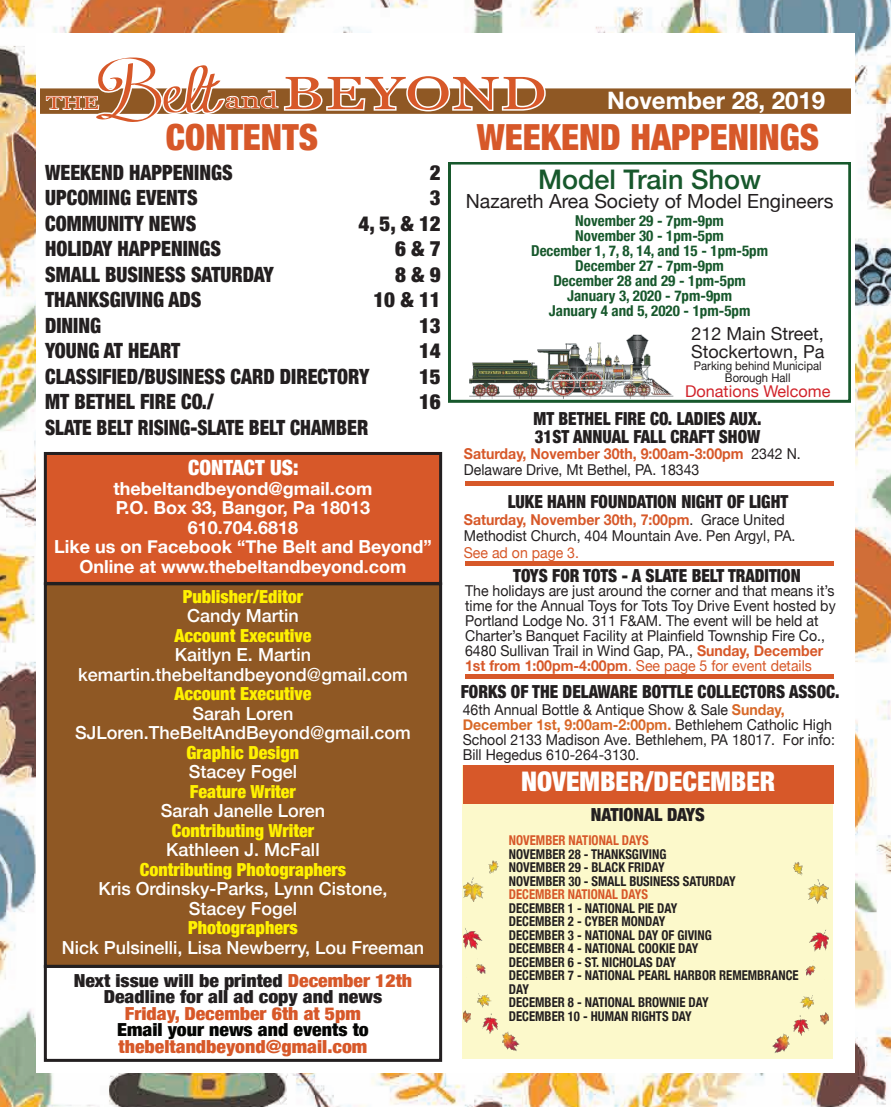
<style>
.page{position:relative;width:891px;height:1107px;background:#fff}
.page>*{position:absolute;margin:0;border:0;box-sizing:border-box;transform-origin:0 0}
.t1{font:67.5px "Contribute FREE version";color:#d75829;scale:1.25 1}
.t2{font:46.5px "Georgia";letter-spacing:.02em;color:#d75829;scale:1.36 1}
.t3{font:900 condensed 36px "Helvetica Neue";color:#d75829}
.t4{font:900 condensed 27px "Helvetica Neue";color:#fff}
.t5{font:500 27px "Helvetica Neue";color:#17582c}
.t6{font:700 24px "Helvetica Neue";color:#fff}
.t7{font:900 condensed 21px/25.5px "Helvetica Neue";color:#231f20;scale:.94 1}
.t8{font:900 condensed 21px/25.5px "Helvetica Neue";color:#231f20;text-align:right}
.t9{font:900 condensed 21px "Helvetica Neue";color:#fff}
.t10{font:19.5px "Helvetica Neue";color:#231f20}
.t11{font:500 18px/19.5px "Helvetica Neue";color:#fff;text-align:center}
.t12{font:900 condensed 18px/18px "Helvetica Neue";color:#231f20;scale:.94 1}
.t13{font:900 condensed 18px "Helvetica Neue";color:#fff101}
.t14{font:700 18px/19.5px "Helvetica Neue";color:#fff;text-align:center}
.t15{font:900 condensed 18px "Helvetica Neue";color:#d75829;scale:1.1 1}
.t16{font:18px/18px "Helvetica Neue";color:#231f20}
.t17{font:900 condensed 18px "Helvetica Neue";color:#231f20;scale:1.1 1}
.t18{font:900 condensed 18px "Helvetica Neue";color:#040503;scale:1.1 1}
.t19{font:900 condensed 18px "Helvetica Neue";color:#231f20}
.t20{font:18px "Georgia";color:#d75829;scale:1.4 1}
.t21{font:16.2px "Helvetica Neue";color:#d1232a}
.t22{font:15px/15px "Helvetica Neue";color:#231f20;scale:.94 1}
.t23{font:700 condensed 15px/15px "Helvetica Neue";color:#17582c;text-align:center}
.t24{font:15px "Helvetica Neue";color:#d75829;scale:.94 1}
.t25{font:700 condensed 13.5px/13.5px "Helvetica Neue";color:#231f20;scale:.94 1}
.t26{font:700 condensed 13.5px "Helvetica Neue";color:#d75829;scale:.94 1}
.t27{font:12px/12px "Helvetica Neue";color:#231f20;text-align:center;scale:.94 1}
.s1{font-size:22.35px}
.s2{font-weight:700;color:#d75829}
.s3{color:#d75829}
.s4{font-weight:700;color:#d86827}
.s5{font-weight:900;font-stretch:condensed;color:#231f20}
.s6{font-weight:900;font-stretch:condensed;color:#d75829}
</style>
<div class="page">
<img style="left:0;top:0;width:891px;height:1107px">
<div style="left:36px;top:34px;width:819px;height:1039px;background:#fff"></div>
<div style="left:40px;top:89px;width:810px;height:24px;background:#8f5824"></div>
<div style="left:40px;top:88px;width:810px;height:26px;border:2px solid #8f5824"></div>
<svg style="left:45px;top:88px;width:503px;height:26px"></svg>
<div style="left:45px;top:453px;width:396px;height:130px;background:#d75829"></div>
<div style="left:44px;top:452px;width:398px;height:133px;border:3px solid #231f20"></div>
<div style="left:45px;top:584px;width:396px;height:382px;background:#8f5824"></div>
<div style="left:44px;top:582px;width:398px;height:386px;border:3px solid #231f20"></div>
<div style="left:44px;top:965px;width:398px;height:97px;border:3px solid #231f20"></div>
<div style="left:465px;top:481px;width:369px;height:5px;background:#d75829"></div>
<div style="left:463px;top:765px;width:370px;height:294px;background:#fcf9cb"></div>
<img style="left:772px;top:862px;width:57px;height:191px">
<img style="left:464px;top:860px;width:56px;height:191px">
<div style="left:463px;top:765px;width:370px;height:38px;background:#d75829"></div>
<div style="left:465px;top:674px;width:369px;height:5px;background:#d75829"></div>
<hr style="left:465px;top:562px;width:369px;height:4px;background:#d75829">
<img style="left:469px;top:334px;width:205px;height:64px">
<div style="left:449px;top:162px;width:401px;height:240px;border:3px solid #17582c"></div>
<h1 class="t1" style="left:92px;top:53px;width:103px">Belt</h1>
<h2 class="t2" style="left:225px;top:59px;width:238px"><span class="s1">and</span>BEYOND</h2>
<h3 class="t6" style="left:607px;top:81px;width:220px">November 28, 2019</h3>
<p class="t20" style="left:46px;top:90px;width:39px">THE</p>
<h3 class="t3" style="left:166px;top:107px;width:154px">CONTENTS</h3>
<h3 class="t3" style="left:477px;top:107px;width:344px">WEEKEND HAPPENINGS</h3>
<h3 class="t7" style="left:45px;top:158px;width:346px">WEEKEND HAPPENINGS<br>UPCOMING EVENTS<br>COMMUNITY NEWS<br>HOLIDAY HAPPENINGS<br>SMALL BUSINESS SATURDAY<br>THANKSGIVING ADS<br>DINING<br>YOUNG AT HEART<br>CLASSIFIED/BUSINESS CARD DIRECTORY<br>MT BETHEL FIRE CO./<br>SLATE BELT RISING-SLATE BELT CHAMBER</h3>
<h3 class="t8" style="left:359px;top:158px;width:84px">2<br>3<br>4, 5, &amp; 12<br>6 &amp; 7<br>8 &amp; 9<br>10 &amp; 11<br>13<br>14<br>15<br>16</h3>
<h3 class="t5" style="left:538px;top:157px;width:225px">Model Train Show</h3>
<h3 class="t10" style="left:466px;top:187px;width:369px">Nazareth Area Society of Model Engineers</h3>
<p class="t23" style="left:531px;top:212px;width:239px">November 29 - 7pm-9pm<br>November 30 - 1pm-5pm<br>December 1, 7, 8, 14, and 15 - 1pm-5pm<br>December 27 - 7pm-9pm<br>December 28 and 29 - 1pm-5pm<br>January 3, 2020 - 7pm-9pm<br>January 4 and 5, 2020 - 1pm-5pm</p>
<p class="t16" style="left:691px;top:325px;width:135px">212 Main Street,<br>Stockertown, Pa</p>
<p class="t27" style="left:694px;top:360px;width:137px">Parking behind Municipal<br>Borough Hall</p>
<p class="t21" style="left:685px;top:380px;width:147px">Donations Welcome</p>
<p class="t12" style="left:534px;top:408px;width:244px">MT BETHEL FIRE CO. LADIES AUX.<br>31ST ANNUAL FALL CRAFT SHOW</p>
<p class="t22" style="left:464px;top:446px;width:360px;line-height:16.5px"><span class="s2">Saturday, November 30th, 9:00am-3:00pm</span> 2342 N.<br>Delaware Drive, Mt Bethel, PA. 18343</p>
<p class="t12" style="left:508px;top:492px;width:300px">LUKE HAHN FOUNDATION NIGHT OF LIGHT</p>
<p class="t22" style="left:464px;top:512px;width:354px;line-height:16.5px"><span class="s2">Saturday, November 30th, 7:00pm</span>. Grace United<br>Methodist Church, 404 Mountain Ave. Pen Argyl, PA.</p>
<p class="t24" style="left:464px;top:542px;width:124px">See ad on page 3.</p>
<p class="t12" style="left:513px;top:566px;width:307px">TOYS FOR TOTS - A SLATE BELT TRADITION</p>
<p class="t22" style="left:465px;top:584px;width:396px">The holidays are just around the corner and that means it’s time for the Annual Toys for Tots Toy Drive Event hosted by Portland Lodge No. 311 F&amp;AM. The event will be held at Charter’s Banquet Facility at Plainfield Township Fire Co., 6480 Sullivan Trail in Wind Gap, PA., <span class="s2">Sunday, December 1st from 1:00pm-4:00pm</span><span class="s3">. See page 5 for event details</span></p>
<p class="t12" style="left:461px;top:682px;width:404px">FORKS OF THE DELAWARE BOTTLE COLLECTORS ASSOC.</p>
<p class="t22" style="left:463px;top:703px;width:397px">46th Annual Bottle &amp; Antique Show &amp; Sale <span class="s4">Sunday, December 1st, 9:00am-2:00pm.</span> Bethlehem Catholic High School 2133 Madison Ave. Bethlehem, PA 18017. For info:<br>Bill Hegedus 610-264-3130.</p>
<h3 class="t9" style="left:188px;top:451px;width:112px">CONTACT US:</h3>
<p class="t14" style="left:54px;top:479px;width:379px">thebeltandbeyond@gmail.com<br>P.O. Box 33, Bangor, Pa 18013<br>610.704.6818<br>Like us on Facebook “The Belt and Beyond”<br>Online at www.thebeltandbeyond.com</p>
<p class="t13" style="left:183px;top:582px;width:122px">Publisher/Editor</p>
<p class="t11" style="left:187px;top:605px;width:113px">Candy Martin</p>
<p class="t13" style="left:175px;top:621px;width:138px">Account Executive</p>
<p class="t11" style="left:78px;top:644px;width:331px">Kaitlyn E. Martin kemartin.thebeltandbeyond@gmail.com</p>
<p class="t13" style="left:175px;top:679px;width:138px">Account Executive</p>
<p class="t11" style="left:75px;top:702px;width:337px">Sarah Loren<br>SJLoren.TheBeltAndBeyond@gmail.com</p>
<p class="t13" style="left:187px;top:738px;width:114px">Graphic Design</p>
<p class="t11" style="left:189px;top:761px;width:110px">Stacey Fogel</p>
<p class="t13" style="left:190px;top:777px;width:108px">Feature Writer</p>
<p class="t11" style="left:161px;top:800px;width:166px">Sarah Janelle Loren</p>
<p class="t13" style="left:172px;top:816px;width:144px">Contributing Writer</p>
<p class="t11" style="left:166px;top:839px;width:155px">Kathleen J. McFall</p>
<p class="t13" style="left:140px;top:855px;width:208px">Contributing Photographers</p>
<p class="t11" style="left:99px;top:878px;width:290px">Kris Ordinsky-Parks, Lynn Cistone,<br>Stacey Fogel</p>
<p class="t13" style="left:188px;top:913px;width:111px">Photographers</p>
<p class="t11" style="left:62px;top:929px;width:364px;line-height:33.2px">Nick Pulsinelli, Lisa Newberry, Lou Freeman<br><span class="s5">Next issue will be printed</span> <span class="s6">December 12th</span></p>
<p class="t17" style="left:104px;top:982px;width:255px">Deadline for all ad copy and news</p>
<p class="t15" style="left:125px;top:999px;width:216px">Friday, December 6th at 5pm</p>
<p class="t18" style="left:117px;top:1015px;width:230px">Email your news and events to</p>
<p class="t15" style="left:119px;top:1032px;width:228px">thebeltandbeyond@gmail.com</p>
<h3 class="t4" style="left:521px;top:760px;width:256px">NOVEMBER/DECEMBER</h3>
<p class="t19" style="left:591px;top:800px;width:116px">NATIONAL DAYS</p>
<p class="t26" style="left:509px;top:829px;width:150px">NOVEMBER NATIONAL DAYS</p>
<p class="t25" style="left:509px;top:846px;width:243px">NOVEMBER 28 - THANKSGIVING<br>NOVEMBER 29 - BLACK FRIDAY<br>NOVEMBER 30 - SMALL BUSINESS SATURDAY</p>
<p class="t26" style="left:509px;top:883px;width:149px">DECEMBER NATIONAL DAYS</p>
<p class="t25" style="left:509px;top:900px;width:310px">DECEMBER 1 - NATIONAL PIE DAY<br>DECEMBER 2 - CYBER MONDAY<br>DECEMBER 3 - NATIONAL DAY OF GIVING<br>DECEMBER 4 - NATIONAL COOKIE DAY<br>DECEMBER 6 - ST. NICHOLAS DAY<br>DECEMBER 7 - NATIONAL PEARL HARBOR REMEMBRANCE<br>DAY<br>DECEMBER 8 - NATIONAL BROWNIE DAY<br>DECEMBER 10 - HUMAN RIGHTS DAY</p>
</div>
